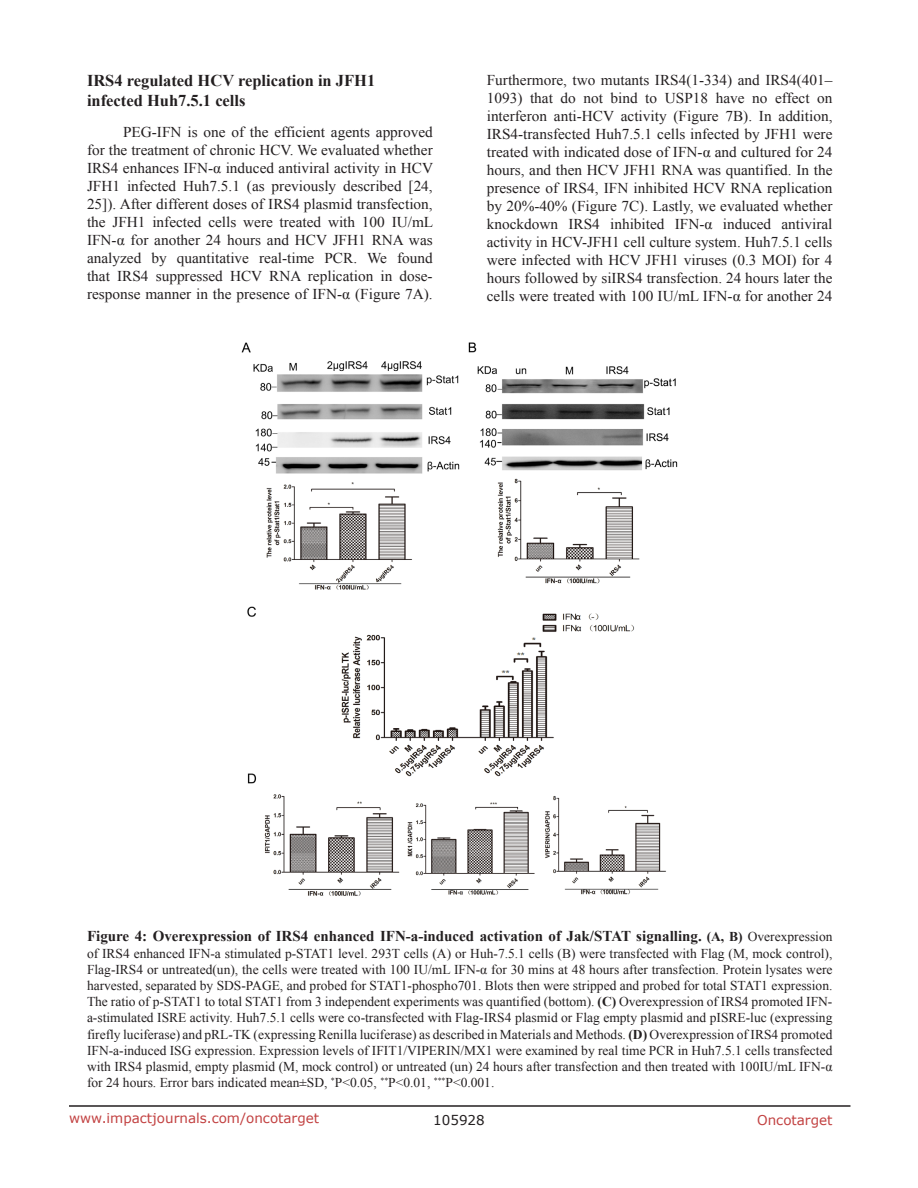
<style>
.page{position:relative;width:918px;height:1188px;background:#fff}
.page>*{position:absolute;margin:0;border:0;box-sizing:border-box;transform-origin:0 0}
.SubHeading{font:700 16.5px/19.8px "Times New Roman";color:#231f20}
.BodyText{font:15px/18px "Times New Roman";color:#231f20;text-align:justify}
.figuretext{font:700 15px "Times New Roman";color:#231f20}
.figuretext-2{font:13.5px/16.2px "Times New Roman";color:#231f20;text-align:justify}
.t1{font:13.5px "Verdana";color:#c24141}
.t2{font:13.5px "Verdana";color:#231f20}
.s1{font-size:13.5px}
.s2{font-weight:400;font-size:13.5px}
.s3{font-weight:700}
</style>
<div class="page">
<hr style="left:69px;top:1105px;width:781px;height:2px;background:#231f20">
<img style="left:241px;top:342px;width:437px;height:554px">
<p class="SubHeading" style="left:87px;top:70px;width:290px">IRS4 regulated HCV replication in JFH1 infected Huh7.5.1 cells</p>
<p class="BodyText" style="left:87px;top:123px;width:348px;text-indent:36px">PEG-IFN is one of the efficient agents approved for the treatment of chronic HCV. We evaluated whether IRS4 enhances IFN-α induced antiviral activity in HCV JFH1 infected Huh7.5.1 (as previously described [24, 25]). After different doses of IRS4 plasmid transfection, the JFH1 infected cells were treated with 100 IU/mL IFN-α for another 24 hours and HCV JFH1 RNA was analyzed by quantitative real-time PCR. We found that IRS4 suppressed HCV RNA replication in dose&shy;response manner in the presence of IFN-α (Figure 7A).</p>
<p class="BodyText" style="left:487px;top:71px;width:347px">Furthermore, two mutants IRS4(1-334) and IRS4(401– 1093) that do not bind to USP18 have no effect on interferon anti-HCV activity (Figure 7B). In addition, IRS4-transfected Huh7.5.1 cells infected by JFH1 were treated with indicated dose of IFN-α and cultured for 24 hours, and then HCV JFH1 RNA was quantified. In the presence of IRS4, IFN inhibited HCV RNA replication by 20%-40% (Figure 7C). Lastly, we evaluated whether knockdown IRS4 inhibited IFN-α induced antiviral activity in HCV-JFH1 cell culture system. Huh7.5.1 cells were infected with HCV JFH1 viruses (0.3 MOI) for 4 hours followed by siIRS4 transfection. 24 hours later the cells were treated with 100 IU/mL IFN-α for another 24</p>
<p class="figuretext" style="left:87px;top:926px;width:747px">Figure 4: Overexpression of IRS4 enhanced IFN-a-induced activation of Jak/STAT signalling. <span class="s1">(A, B)</span> <span class="s2">Overexpression</span></p>
<p class="figuretext-2" style="left:87px;top:945px;width:747px">of IRS4 enhanced IFN-a stimulated p-STAT1 level. 293T cells (A) or Huh-7.5.1 cells (B) were transfected with Flag (M, mock control), Flag-IRS4 or untreated(un), the cells were treated with 100 IU/mL IFN-α for 30 mins at 48 hours after transfection. Protein lysates were harvested, separated by SDS-PAGE, and probed for STAT1-phospho701. Blots then were stripped and probed for total STAT1 expression.<br>The ratio of p-STAT1 to total STAT1 from 3 independent experiments was quantified (bottom). <span class="s3">(C)</span> Overexpression of IRS4 promoted IFN&shy;a-stimulated ISRE activity. Huh7.5.1 cells were co-transfected with Flag-IRS4 plasmid or Flag empty plasmid and pISRE-luc (expressing firefly luciferase) and pRL-TK (expressing Renilla luciferase) as described in Materials and Methods. <span class="s3">(D)</span> Overexpression of IRS4 promoted IFN-a-induced ISG expression. Expression levels of IFIT1/VIPERIN/MX1 were examined by real time PCR in Huh7.5.1 cells transfected with IRS4 plasmid, empty plasmid (M, mock control) or untreated (un) 24 hours after transfection and then treated with 100IU/mL IFN-α for 24 hours. Error bars indicated mean±SD, <sup>*</sup>P&lt;0.05, <sup>**</sup>P&lt;0.01, <sup>***</sup>P&lt;0.001.</p>
<p class="t1" style="left:69px;top:1109px;width:252px">www.impactjournals.com/oncotarget</p>
<p class="t2" style="left:433px;top:1111px;width:53px">105928</p>
<p class="t1" style="left:757px;top:1111px;width:77px">Oncotarget</p>
</div>
